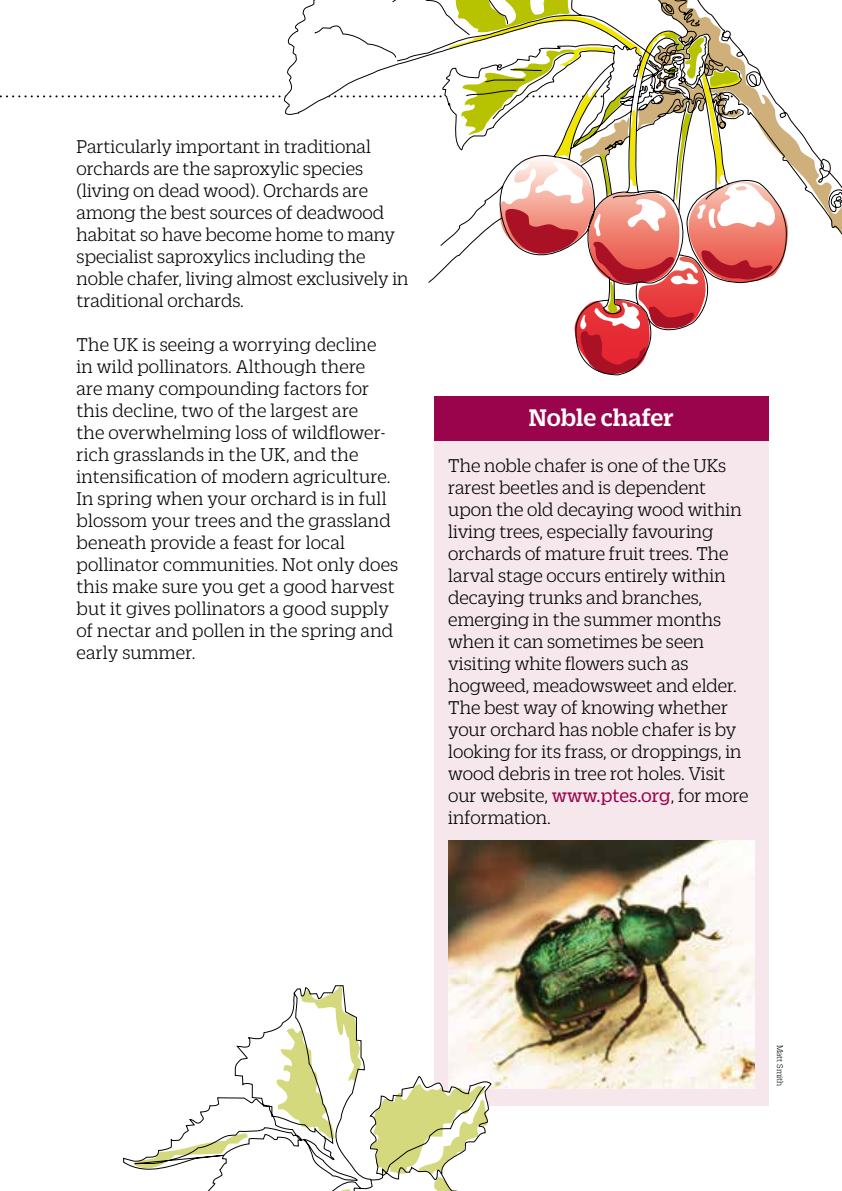
<style>
.page{position:relative;width:842px;height:1191px;background:#fff}
.page>*{position:absolute;margin:0;border:0;box-sizing:border-box;transform-origin:0 0}
.t1{font:500 26px "Duplicate Slab";color:#fff}
.t2{font:300 20px/22px "Duplicate Slab";color:#000}
.t3{font:300 9px "Duplicate Slab";color:#000}
.s1{font-weight:400;color:#9a044c}
</style>
<div class="page">
<svg style="left:0;top:95px;width:281px;height:2px"></svg>
<div style="left:434px;top:397px;width:335px;height:708px;background:#f5e7eb"></div>
<div style="left:434px;top:397px;width:335px;height:44px;background:#9a044c"></div>
<img style="left:448px;top:840px;width:306px;height:249px">
<svg style="left:284px;top:0;width:558px;height:375px"></svg>
<svg style="left:123px;top:985px;width:369px;height:206px"></svg>
<p class="t2" style="left:77px;top:135px;width:333px">Particularly important in traditional orchards are the saproxylic species (living on dead wood). Orchards are among the best sources of deadwood habitat so have become home to many specialist saproxylics including the noble chafer, living almost exclusively in traditional orchards.</p>
<p class="t2" style="left:77px;top:333px;width:323px">The UK is seeing a worrying decline<br>in wild pollinators. Although there<br>are many compounding factors for this decline, two of the largest are<br>the overwhelming loss of wildflower&shy;rich grasslands in the UK, and the intensification of modern agriculture.<br>In spring when your orchard is in full blossom your trees and the grassland beneath provide a feast for local pollinator communities. Not only does this make sure you get a good harvest but it gives pollinators a good supply of nectar and pollen in the spring and early summer.</p>
<h1 class="t1" style="left:529px;top:400px;width:147px">Noble chafer</h1>
<p class="t2" style="left:448px;top:453px;width:302px">The noble chafer is one of the UKs rarest beetles and is dependent upon the old decaying wood within living trees, especially favouring orchards of mature fruit trees. The larval stage occurs entirely within decaying trunks and branches, emerging in the summer months when it can sometimes be seen visiting white flowers such as hogweed, meadowsweet and elder.<br>The best way of knowing whether your orchard has noble chafer is by looking for its frass, or droppings, in wood debris in tree rot holes. Visit our website, <span class="s1">www.ptes.org</span>, for more information.</p>
<p class="t3" style="left:786px;top:1045px;width:43px;rotate:90deg">Matt Smith</p>
</div>
